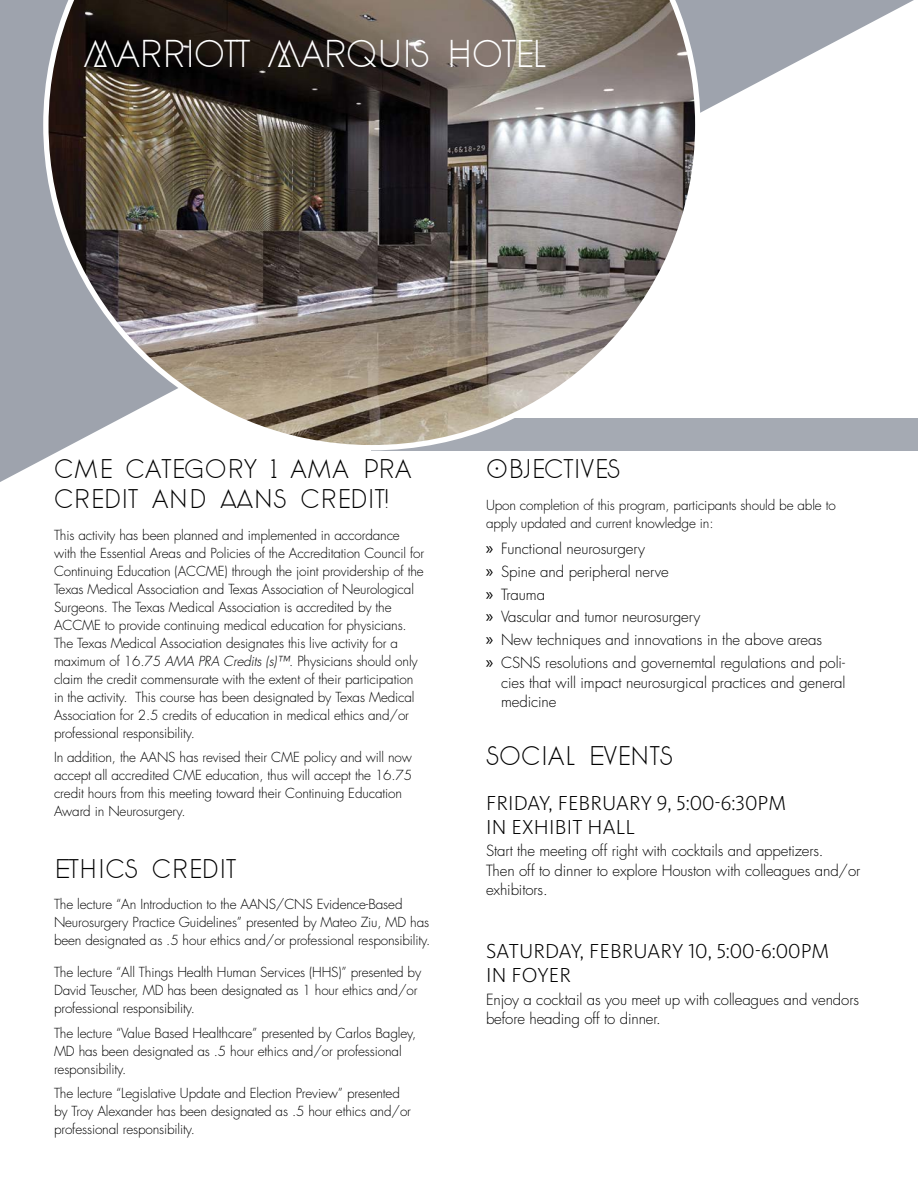
<style>
.page{position:relative;width:918px;height:1188px;background:#fff}
.page>*{position:absolute;margin:0;border:0;box-sizing:border-box;transform-origin:0 0}
.t1{font:200 38.85px "phantom";letter-spacing:-.03em;color:#fff}
.t2{font:200 27px/30px "phantom";letter-spacing:.01em;color:#000}
.t3{font:300 21px/24px "Kievit Pro";letter-spacing:.01em;color:#000}
.t4{font:300 15px/22.8px "Futura";letter-spacing:-.005em;color:#000}
.t5{font:300 13.5px/18px "Futura";letter-spacing:-.01em;color:#000}
.s1{font-style:italic}
.s2{font-family:"Myriad Pro";font-weight:400;font-size:18px}
</style>
<div class="page">
<svg style="left:0;top:0;width:918px;height:482px"></svg>
<svg style="left:43px;top:0;width:657px;height:450px;background:#7a7470"></svg>
<h1 class="t1" style="left:83px;top:31px;width:464px">MARRIOTT MARQUIS HOTEL</h1>
<h2 class="t2" style="left:54px;top:454px;width:359px">CME CATEGORY 1 AMA PRA<br>CREDIT AND AANS CREDIT!</h2>
<p class="t5" style="left:54px;top:526px;width:372px">This activity has been planned and implemented in accordance with the Essential Areas and Policies of the Accreditation Council for Continuing Education (ACCME) through the joint providership of the Texas Medical Association and Texas Association of Neurological Surgeons. The Texas Medical Association is accredited by the ACCME to provide continuing medical education for physicians.<br>The Texas Medical Association designates this live activity for a maximum of 16.75 <span class="s1">AMA PRA Credits (s)™</span>. Physicians should only claim the credit commensurate with the extent of their participation in the activity. This course has been designated by Texas Medical Association for 2.5 credits of education in medical ethics and/or professional responsibility.</p>
<p class="t5" style="left:54px;top:749px;width:360px">In addition, the AANS has revised their CME policy and will now accept all accredited CME education, thus will accept the 16.75 credit hours from this meeting toward their Continuing Education Award in Neurosurgery.</p>
<h2 class="t2" style="left:54px;top:854px;width:183px">ETHICS CREDIT</h2>
<p class="t5" style="left:54px;top:896px;width:378px">The lecture “An Introduction to the AANS/CNS Evidence-Based<br>Neurosurgery Practice Guidelines” presented by Mateo Ziu, MD has been designated as .5 hour ethics and/or professional responsibility.</p>
<p class="t5" style="left:54px;top:963px;width:369px">The lecture “All Things Health Human Services (HHS)” presented by<br>David Teuscher, MD has been designated as 1 hour ethics and/or professional responsibility.</p>
<p class="t5" style="left:54px;top:1024px;width:364px">The lecture “Value Based Healthcare” presented by Carlos Bagley,<br>MD has been designated as .5 hour ethics and/or professional responsibility.</p>
<p class="t5" style="left:54px;top:1085px;width:359px">The lecture “Legislative Update and Election Preview” presented by Troy Alexander has been designated as .5 hour ethics and/or professional responsibility.</p>
<h2 class="t2" style="left:486px;top:454px;width:136px">OBJECTIVES</h2>
<p class="t5" style="left:486px;top:496px;width:351px">Upon completion of this program, participants should be able to apply updated and current knowledge in:</p>
<p class="t4" style="left:486px;top:537px;width:360px"><span class="s2">»</span> Functional neurosurgery<br><span class="s2">»</span> Spine and peripheral nerve<br><span class="s2">»</span> Trauma<br><span class="s2">»</span> Vascular and tumor neurosurgery<br><span class="s2">»</span> New techniques and innovations in the above areas<br><span class="s2">»</span> CSNS resolutions and governemtal regulations and poli-</p>
<p class="t4" style="left:501px;top:673px;width:346px;line-height:19.5px">cies that will impact neurosurgical practices and general medicine</p>
<h2 class="t2" style="left:486px;top:741px;width:188px">SOCIAL EVENTS</h2>
<h3 class="t3" style="left:486px;top:790px;width:301px">FRIDAY, FEBRUARY 9, 5:00-6:30PM<br>IN EXHIBIT HALL</h3>
<p class="t4" style="left:486px;top:841px;width:376px;line-height:19.5px">Start the meeting off right with cocktails and appetizers.<br>Then off to dinner to explore Houston with colleagues and/or exhibitors.</p>
<h3 class="t3" style="left:486px;top:939px;width:345px">SATURDAY, FEBRUARY 10, 5:00-6:00PM<br>IN FOYER</h3>
<p class="t4" style="left:486px;top:990px;width:375px;line-height:19.5px">Enjoy a cocktail as you meet up with colleagues and vendors before heading off to dinner.</p>
</div>
